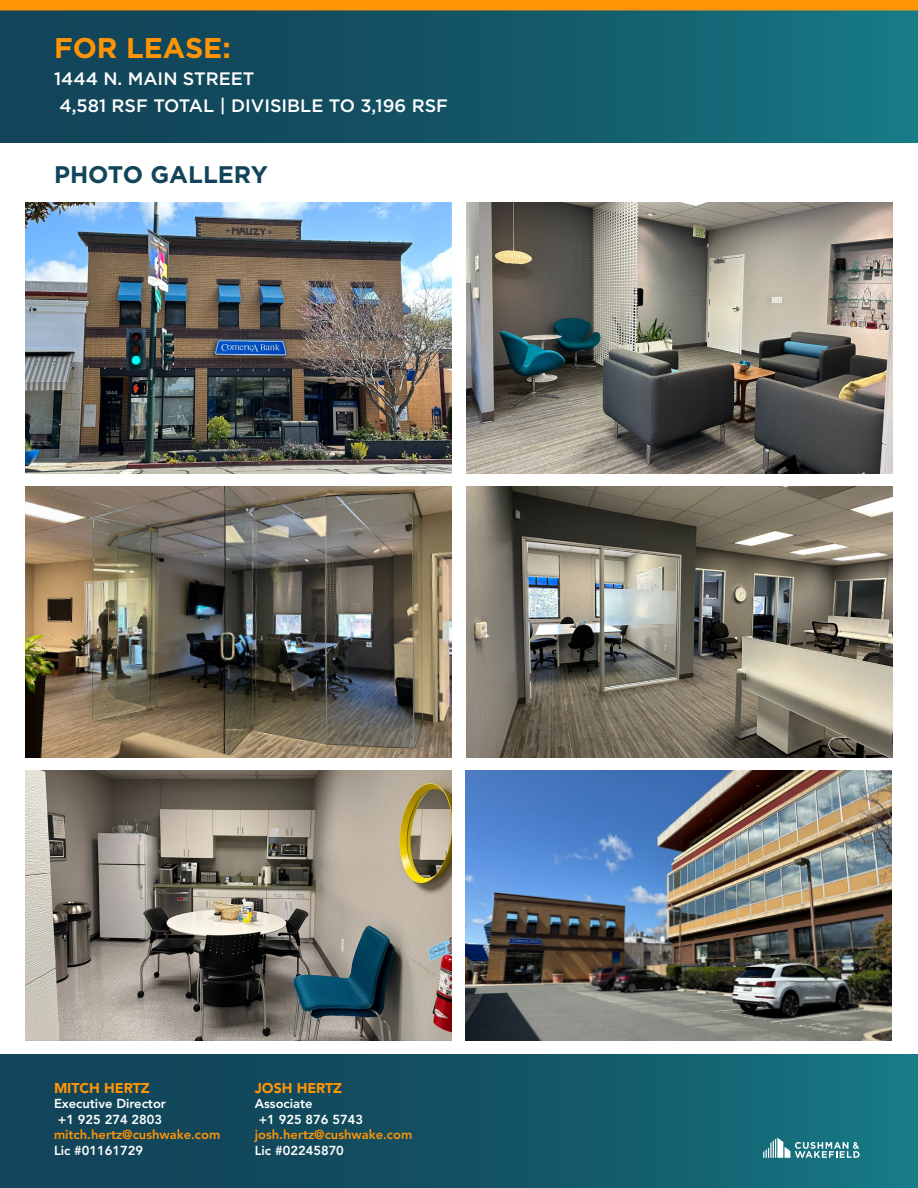
<style>
.page{position:relative;width:918px;height:1188px;background:#fff}
.page>*{position:absolute;margin:0;border:0;box-sizing:border-box;transform-origin:0 0}
.t1{font:700 28.5px "Gotham";color:#ff9505}
.t2{font:700 24px "Gotham";color:#124559}
.t3{font:500 18px/27px "Gotham";color:#fff}
.t4{font:900 14.1px "Avenir LT Std";color:#ff9505}
.t5{font:800 12.9px/15.6px "Avenir LT Std";color:#fff}
.t6{font:800 12.9px "Avenir LT Std";color:#ff9505}
</style>
<div class="page">
<div style="left:0;top:10px;width:918px;height:132px;background:linear-gradient(to right,#113c52,#167581)"></div>
<div style="left:0;top:0;width:918px;height:10px;background:#ff9505"></div>
<div style="left:0;top:1055px;width:918px;height:133px;background:linear-gradient(to right,#113b50,#16727f)"></div>
<svg style="left:763px;top:1138px;width:97px;height:20px"></svg>
<img style="left:25px;top:203px;width:427px;height:271px">
<img style="left:25px;top:487px;width:427px;height:270px">
<img style="left:466px;top:203px;width:427px;height:271px">
<img style="left:25px;top:770px;width:427px;height:271px">
<img style="left:466px;top:487px;width:427px;height:270px">
<img style="left:465px;top:770px;width:426px;height:271px">
<h1 class="t1" style="left:54px;top:29px;width:178px">FOR LEASE:</h1>
<h3 class="t3" style="left:54px;top:65px;width:396px">1444 N. MAIN STREET<br>4,581 RSF TOTAL | DIVISIBLE TO 3,196 RSF</h3>
<p class="t2" style="left:54px;top:159px;width:215px">PHOTO GALLERY</p>
<p class="t4" style="left:54px;top:1079px;width:97px">MITCH HERTZ</p>
<p class="t5" style="left:54px;top:1096px;width:113px">Executive Director +1 925 274 2803</p>
<p class="t6" style="left:54px;top:1127px;width:168px">mitch.hertz@cushwake.com</p>
<p class="t5" style="left:54px;top:1143px;width:91px">Lic #01161729</p>
<p class="t4" style="left:255px;top:1079px;width:89px">JOSH HERTZ</p>
<p class="t5" style="left:255px;top:1096px;width:110px">Associate<br>+1 925 876 5743</p>
<p class="t6" style="left:255px;top:1127px;width:159px">josh.hertz@cushwake.com</p>
<p class="t5" style="left:255px;top:1143px;width:91px">Lic #02245870</p>
</div>
